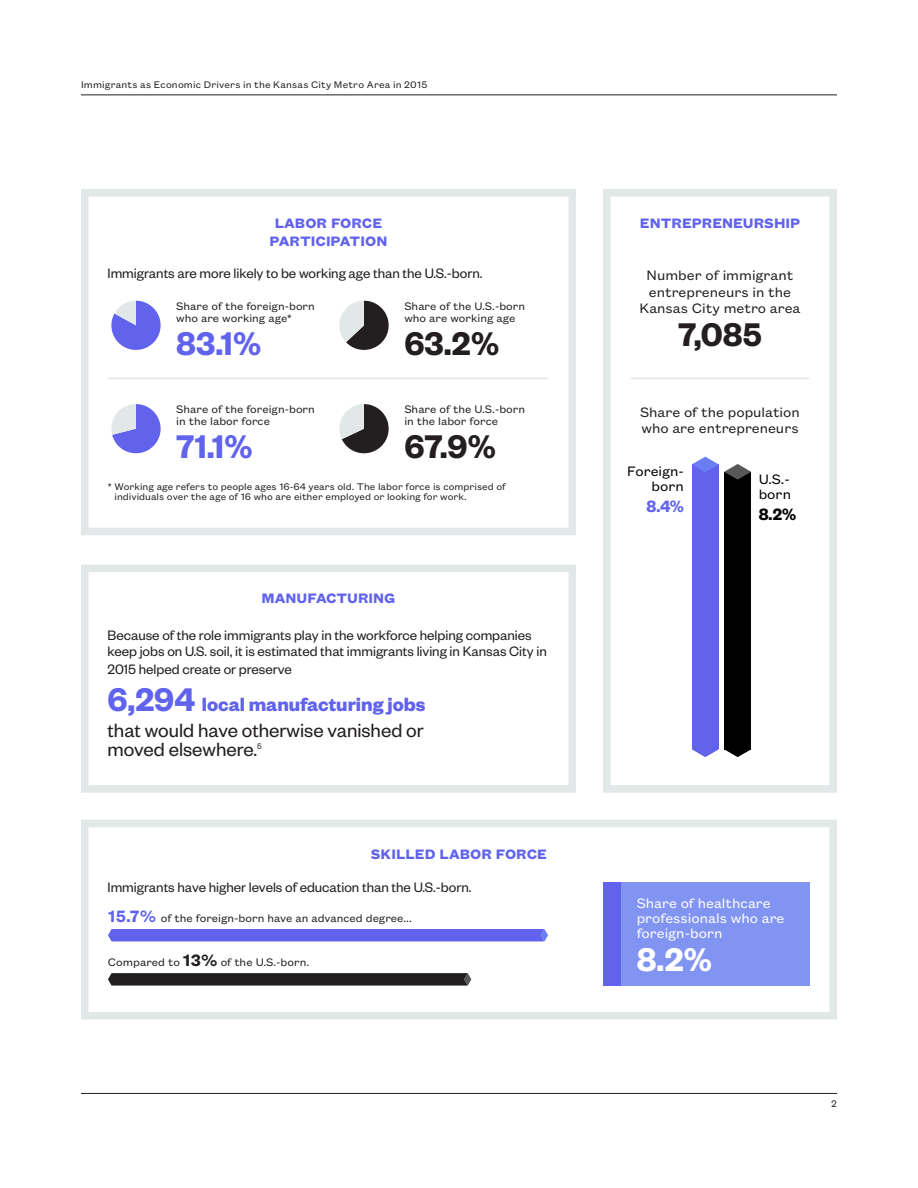
<style>
.page{position:relative;width:918px;height:1188px;background:#fff}
.page>*{position:absolute;margin:0;border:0;box-sizing:border-box;transform-origin:0 0}
.t1{font:69px "Chartwell Pies";color:#231f20}
.t2{font:69px "Chartwell Pies";color:#6163ed}
.t3{font:600 36px "Founders Grotesk";color:#231f20}
.t4{font:600 36px "Founders Grotesk";color:#6163ed}
.t5{font:600 36px "Founders Grotesk";color:#fff}
.t6{font:21px/19.2px "Founders Grotesk";color:#231f20}
.t7{font:700 21px "Founders Grotesk";color:#6163ed}
.t8{font:600 18px "Founders Grotesk";color:#6163ed}
.t9{font:600 18px "Founders Grotesk";color:#000}
.t10{font:15px/16.5px "Founders Grotesk";color:#231f20}
.t11{font:15px/16.5px "Founders Grotesk Text";color:#231f20}
.t12{font:700 15px/18px "Founders Grotesk Text";color:#6163ed;text-align:center}
.t13{font:15px/15px "Founders Grotesk Text";color:#fff}
.t14{font:15px/15px "Founders Grotesk Text";color:#000;text-align:right}
.Chartwell_Pies{font:12px/12px "Founders Grotesk Text";color:#231f20}
.t15{font:10.5px/10.5px "Founders Grotesk Text";color:#231f20}
.t16{font:8.7px "Founders Grotesk";color:#231f20}
.s1{color:#e2e8e7}
.s2{font-weight:600;font-size:36px}
.s3{font-weight:600;font-size:18px;color:#6163ed}
.s4{font-weight:600;font-size:18px}
</style>
<div class="page">
<hr style="left:81px;top:94px;width:756px;height:1px;background:#231f20">
<hr style="left:81px;top:1093px;width:756px;height:1px;background:#231f20">
<div style="left:692px;top:464px;width:27px;height:285px;background:#6163ed"></div>
<div style="left:724px;top:472px;width:27px;height:277px;background:#000"></div>
<svg style="left:692px;top:749px;width:59px;height:8px"></svg>
<div style="left:81px;top:189px;width:495px;height:346px;border:8px solid #e2e8e7"></div>
<div style="left:81px;top:565px;width:495px;height:228px;border:8px solid #e2e8e7"></div>
<div style="left:81px;top:820px;width:756px;height:199px;border:8px solid #e2e8e7"></div>
<hr style="left:108px;top:378px;width:440px;height:1px;background:#e2e8e7">
<hr style="left:631px;top:378px;width:178px;height:1px;background:#e2e8e7">
<div style="left:603px;top:189px;width:234px;height:604px;border:8px solid #e2e8e7"></div>
<svg style="left:108px;top:973px;width:363px;height:13px;background:#2e2b2c"></svg>
<div style="left:108px;top:929px;width:440px;height:12px;background:#6163ed"></div>
<div style="left:604px;top:882px;width:206px;height:104px;background:#8294f2"></div>
<div style="left:604px;top:882px;width:17px;height:104px;background:#6163ed"></div>
<svg style="left:692px;top:457px;width:59px;height:23px"></svg>
<p class="t15" style="left:81px;top:78px;width:348px">Immigrants as Economic Drivers in the Kansas City Metro Area in 2015</p>
<p class="t12" style="left:270px;top:213px;width:119px">LABOR FORCE<br>PARTICIPATION</p>
<p class="t10" style="left:108px;top:265px;width:376px">Immigrants are more likely to be working age than the U.S.-born.</p>
<p class="t2" style="left:108px;top:283px;width:107px">83<span class="s1">17</span></p>
<p class="Chartwell_Pies" style="left:176px;top:299px;width:140px">Share of the foreign-born who are working age*</p>
<p class="t4" style="left:176px;top:321px;width:86px">83.1%</p>
<p class="t2" style="left:108px;top:386px;width:110px">71<span class="s1">29</span></p>
<p class="Chartwell_Pies" style="left:176px;top:403px;width:140px">Share of the foreign-born in the labor force</p>
<p class="t4" style="left:176px;top:424px;width:78px">71.1%</p>
<p class="t1" style="left:336px;top:283px;width:110px">63+<span class="s1">37</span></p>
<p class="Chartwell_Pies" style="left:404px;top:299px;width:122px">Share of the U.S.-born who are working age</p>
<p class="t3" style="left:404px;top:321px;width:96px">63.2%</p>
<p class="t1" style="left:336px;top:386px;width:110px">68+<span class="s1">32</span></p>
<p class="Chartwell_Pies" style="left:404px;top:403px;width:122px">Share of the U.S.-born in the labor force</p>
<p class="t3" style="left:404px;top:424px;width:93px">67.9%</p>
<p class="t15" style="left:115px;top:480px;width:393px;text-indent:-7px">* Working age refers to people ages 16-64 years old. The labor force is comprised of individuals over the age of 16 who are either employed or looking for work.</p>
<p class="t12" style="left:262px;top:588px;width:135px">MANUFACTURING</p>
<p class="t10" style="left:108px;top:626px;width:441px">Because of the role immigrants play in the workforce helping companies keep jobs on U.S. soil, it is estimated that immigrants living in Kansas City in</p>
<p class="t10" style="left:108px;top:660px;width:186px">2015 helped create or preserve</p>
<p class="t7" style="left:108px;top:691px;width:319px"><span class="s2">6,294</span> local manufacturing jobs</p>
<p class="t6" style="left:108px;top:719px;width:318px">that would have otherwise vanished or moved elsewhere.</p>
<p class="t16" style="left:257px;top:741px;width:6px">5</p>
<p class="t12" style="left:371px;top:844px;width:178px">SKILLED LABOR FORCE</p>
<p class="t10" style="left:108px;top:878px;width:365px">Immigrants have higher levels of education than the U.S.-born.</p>
<p class="Chartwell_Pies" style="left:108px;top:911px;width:306px"><span class="s3">15.7%</span> of the foreign-born have an advanced degree...</p>
<p class="Chartwell_Pies" style="left:108px;top:955px;width:203px">Compared to <span class="s4">13%</span> of the U.S.-born.</p>
<p class="t12" style="left:640px;top:213px;width:162px">ENTREPRENEURSHIP</p>
<p class="t11" style="left:640px;top:266px;width:162px;text-align:center">Number of immigrant entrepreneurs in the<br>Kansas City metro area</p>
<p class="t3" style="left:678px;top:312px;width:85px">7,085</p>
<p class="t11" style="left:640px;top:403px;width:161px">Share of the population who are entrepreneurs</p>
<p class="t14" style="left:627px;top:463px;width:58px">Foreign&shy;born</p>
<p class="t8" style="left:646px;top:495px;width:39px">8.4%</p>
<p class="t14" style="left:759px;top:471px;width:34px;text-align:left">U.S.- born</p>
<p class="t9" style="left:759px;top:503px;width:39px">8.2%</p>
<p class="t13" style="left:637px;top:895px;width:149px">Share of healthcare professionals who are foreign-born</p>
<p class="t5" style="left:637px;top:936px;width:77px">8.2%</p>
<p class="t15" style="left:831px;top:1098px;width:7px">2</p>
</div>
